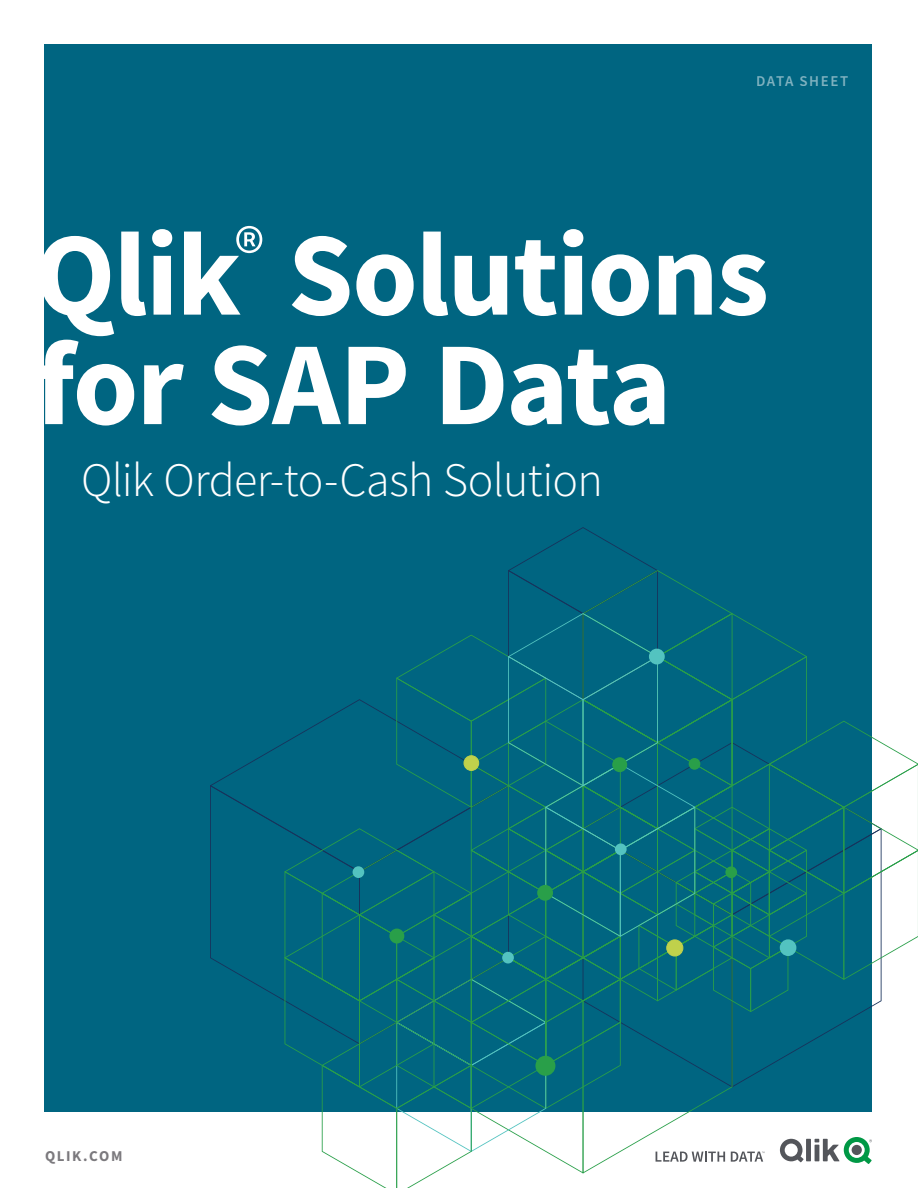
<style>
.page{position:relative;width:918px;height:1188px;background:#fff}
.page>*{position:absolute;margin:0;border:0;box-sizing:border-box;transform-origin:0 0}
.t1{font:700 118.5px/109.5px "Source Sans Pro";letter-spacing:-.015em;color:#fff}
.t2{font:300 48px "Source Sans Pro";letter-spacing:-.015em;color:#fff}
.t3{font:600 15px "Source Sans Pro";letter-spacing:.1em;color:#fff}
.t4{font:700 15px "Source Sans Pro";letter-spacing:.105em;color:#7b797d}
</style>
<div class="page">
<div style="left:44px;top:44px;width:828px;height:1068px;background:#006581"></div>
<svg style="left:210px;top:527px;width:708px;height:661px"></svg>
<p class="t3" style="left:756px;top:71px;width:94px">DATA SHEET</p>
<h1 class="t1" style="left:34px;top:219px;width:736px">Qlik<sup>®</sup> Solutions for SAP Data</h1>
<p class="t2" style="left:81px;top:450px;width:524px">Qlik Order-to-Cash Solution</p>
<p class="t4" style="left:45px;top:1145px;width:79px">QLIK.COM</p>
</div>
